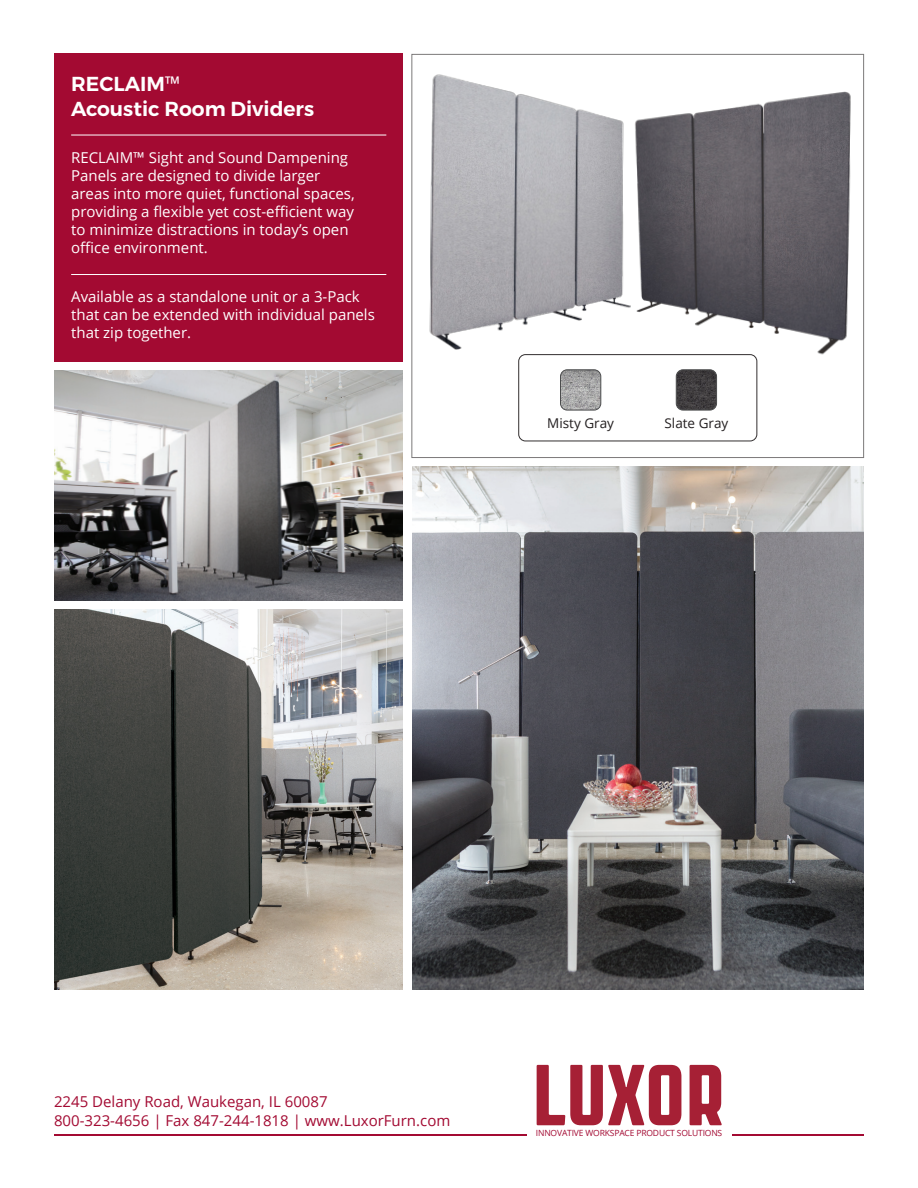
<style>
.page{position:relative;width:918px;height:1188px;background:#fff}
.page>*{position:absolute;margin:0;border:0;box-sizing:border-box;transform-origin:0 0}
.Cover_Headline_-_Col{font:600 20.25px "Montserrat";color:#fff}
.Description_Text{font:15px/18px "Open Sans";color:#fff}
.Footer_Contact_info{font:15px "Open Sans";color:#a30a32}
.t1{font:13.5px "Open Sans";color:#231f20}
.t2{font:8.55px "Open Sans";letter-spacing:-.02em;color:#a30a32}
.s1{font-family:"Open Sans";font-weight:400}
</style>
<div class="page">
<div style="left:54px;top:54px;width:349px;height:308px;background:#a30a32"></div>
<hr style="left:71px;top:274px;width:315px;height:1px;background:#fff">
<hr style="left:71px;top:135px;width:315px;height:1px;background:#fff">
<img style="left:412px;top:467px;width:452px;height:522px">
<img style="left:54px;top:609px;width:349px;height:380px">
<img style="left:54px;top:370px;width:349px;height:231px">
<div style="left:518px;top:354px;width:239px;height:87px;border:1px solid #231f20;border-radius:7px"></div>
<img style="left:561px;top:370px;width:40px;height:40px">
<div style="left:560px;top:369px;width:41px;height:41px;border:1px solid #4b4c4d;border-radius:7px"></div>
<img style="left:676px;top:370px;width:41px;height:40px">
<div style="left:676px;top:369px;width:41px;height:41px;border:1px solid #4b4c4d;border-radius:7px"></div>
<img style="left:429px;top:74px;width:197px;height:276px">
<img style="left:626px;top:91px;width:225px;height:267px">
<svg style="left:537px;top:1065px;width:144px;height:60px"></svg>
<svg style="left:690px;top:1065px;width:32px;height:60px"></svg>
<hr style="left:54px;top:1134px;width:473px;height:2px;background:#a30a32">
<hr style="left:732px;top:1134px;width:132px;height:2px;background:#a30a32">
<p class="Cover_Headline_-_Col" style="left:71px;top:72px;width:111px">RECLAIM<span class="s1">™</span></p>
<p class="Cover_Headline_-_Col" style="left:71px;top:96px;width:245px">Acoustic Room Dividers</p>
<p class="Description_Text" style="left:71px;top:148px;width:285px">RECLAIM™ Sight and Sound Dampening Panels are designed to divide larger areas into more quiet, functional spaces, providing a flexible yet cost-efficient way to minimize distractions in today’s open office environment.</p>
<p class="Description_Text" style="left:71px;top:287px;width:305px">Available as a standalone unit or a 3-Pack that can be extended with individual panels that zip together.</p>
<p class="t1" style="left:547px;top:414px;width:68px">Misty Gray</p>
<p class="t1" style="left:665px;top:414px;width:65px">Slate Gray</p>
<p class="Footer_Contact_info" style="left:54px;top:1091px;width:275px">2245 Delany Road, Waukegan, IL 60087</p>
<p class="Footer_Contact_info" style="left:54px;top:1110px;width:398px">800-323-4656 | Fax 847-244-1818 | www.LuxorFurn.com</p>
<p class="t2" style="left:536px;top:1127px;width:188px">INNOVATIVE WORKSPACE PRODUCT SOLUTIONS</p>
</div>
